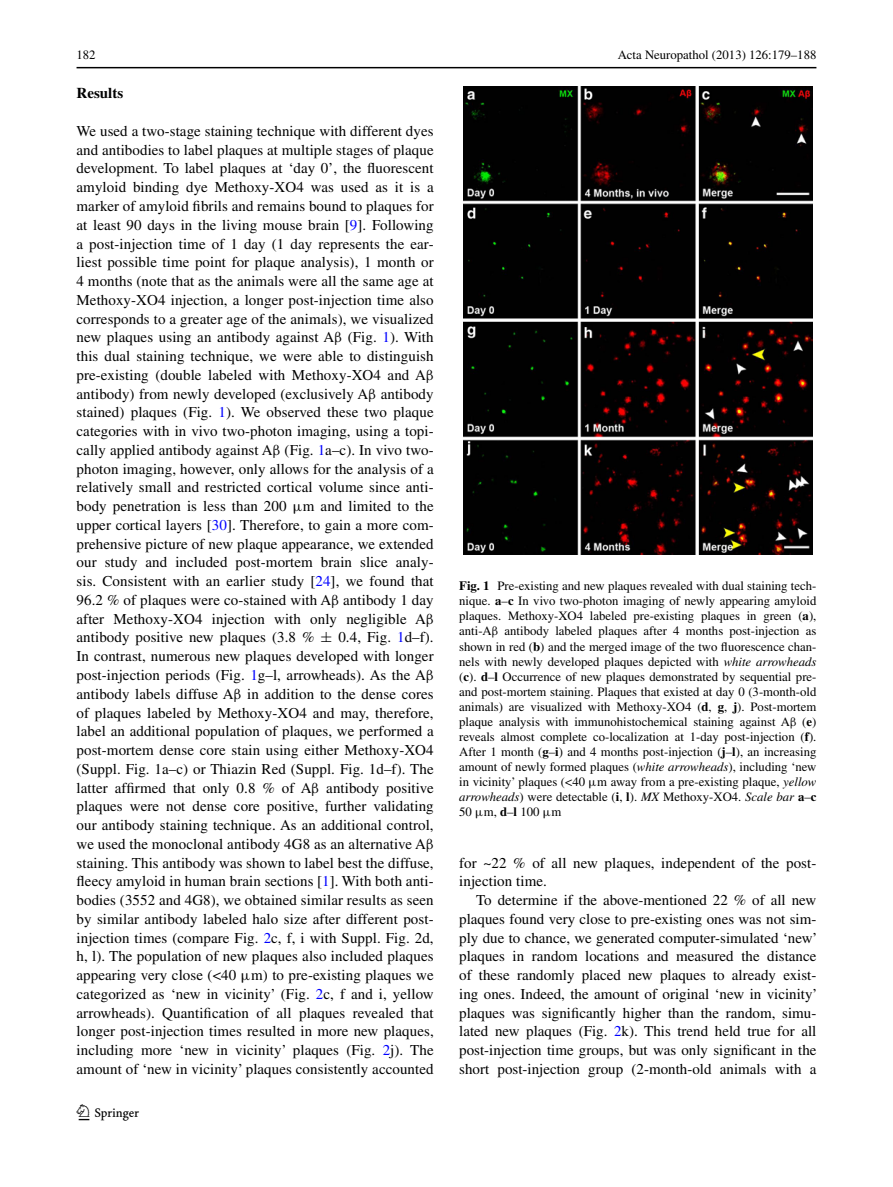
<style>
.page{position:relative;width:893px;height:1187px;background:#fff}
.page>*{position:absolute;margin:0;border:0;box-sizing:border-box;transform-origin:0 0}
.t1{font:22.5px "Springnew";color:#000}
.Para{font:15px/18.8px "Times";letter-spacing:.005em;color:#000;text-align:justify}
.Para-Indent{font:15px/18.8px "Times";color:#000;text-align:justify}
.Section1{font:700 15px "Times";color:#000}
.fig_p{font:12.75px/15px "Times";color:#000;text-align:justify}
.s1{color:#00f}
.s2{font-family:"MTGU"}
.s3{font-family:"MTSY"}
.s4{font-weight:700}
.s5{font-style:italic}
</style>
<div class="page">
<hr style="left:77px;top:67px;width:739px;height:1px;background:#000">
<div style="left:459px;top:87px;width:357px;height:468px;background:linear-gradient(to bottom,#fff,#fff)"></div>
<img style="left:463px;top:87px;width:349px;height:468px">
<p class="fig_p" style="left:77px;top:48px;width:21px">182</p>
<p class="fig_p" style="left:618px;top:48px;width:200px">Acta Neuropathol (2013) 126:179–188</p>
<p class="Section1" style="left:77px;top:84px;width:48px">Results</p>
<p class="Para" style="left:77px;top:121px;width:359px">We used a two-stage staining technique with different dyes and antibodies to label plaques at multiple stages of plaque development. To label plaques at ‘day 0’, the fluorescent amyloid binding dye Methoxy-XO4 was used as it is a marker of amyloid fibrils and remains bound to plaques for at least 90 days in the living mouse brain [<span class="s1">9</span>]. Following a post-injection time of 1 day (1 day represents the ear&shy;liest possible time point for plaque analysis), 1 month or 4 months (note that as the animals were all the same age at Methoxy-XO4 injection, a longer post-injection time also corresponds to a greater age of the animals), we visualized new plaques using an antibody against A<span class="s2">β</span> (Fig. <span class="s1">1</span>). With this dual staining technique, we were able to distinguish pre-existing (double labeled with Methoxy-XO4 and A<span class="s2">β </span>antibody) from newly developed (exclusively A<span class="s2">β</span> antibody stained) plaques (Fig. <span class="s1">1</span>). We observed these two plaque categories with in vivo two-photon imaging, using a topi&shy;cally applied antibody against A<span class="s2">β</span> (Fig. <span class="s1">1</span>a–c). In vivo two&shy;photon imaging, however, only allows for the analysis of a relatively small and restricted cortical volume since anti&shy;body penetration is less than 200 <span class="s2">μ</span>m and limited to the upper cortical layers [<span class="s1">30</span>]. Therefore, to gain a more com&shy;prehensive picture of new plaque appearance, we extended our study and included post-mortem brain slice analy&shy;sis. Consistent with an earlier study [<span class="s1">24</span>], we found that 96.2 % of plaques were co-stained with A<span class="s2">β</span> antibody 1 day after Methoxy-XO4 injection with only negligible A<span class="s2">β </span>antibody positive new plaques (3.8 % <span class="s3">±</span> 0.4, Fig. <span class="s1">1</span>d–f).<br>In contrast, numerous new plaques developed with longer post-injection periods (Fig. <span class="s1">1</span>g–l, arrowheads). As the A<span class="s2">β </span>antibody labels diffuse A<span class="s2">β</span> in addition to the dense cores of plaques labeled by Methoxy-XO4 and may, therefore, label an additional population of plaques, we performed a post-mortem dense core stain using either Methoxy-XO4 (Suppl. Fig. 1a–c) or Thiazin Red (Suppl. Fig. 1d–f). The latter affirmed that only 0.8 % of A<span class="s2">β</span> antibody positive plaques were not dense core positive, further validating our antibody staining technique. As an additional control, we used the monoclonal antibody 4G8 as an alternative A<span class="s2">β </span>staining. This antibody was shown to label best the diffuse, fleecy amyloid in human brain sections [<span class="s1">1</span>]. With both anti&shy;bodies (3552 and 4G8), we obtained similar results as seen by similar antibody labeled halo size after different post&shy;injection times (compare Fig. <span class="s1">2</span>c, f, i with Suppl. Fig. 2d, h, l). The population of new plaques also included plaques appearing very close (&lt;40 <span class="s2">μ</span>m) to pre-existing plaques we categorized as ‘new in vicinity’ (Fig. <span class="s1">2</span>c, f and i, yellow arrowheads). Quantification of all plaques revealed that longer post-injection times resulted in more new plaques, including more ‘new in vicinity’ plaques (Fig. <span class="s1">2</span>j). The amount of ‘new in vicinity’ plaques consistently accounted</p>
<h1 class="t1" style="left:79px;top:1104px;width:62px">1 3</h1>
<p class="fig_p" style="left:459px;top:578px;width:359px"><span class="s4">Fig. 1</span> Pre-existing and new plaques revealed with dual staining tech&shy;nique. <span class="s4">a</span>–<span class="s4">c</span> In vivo two-photon imaging of newly appearing amyloid plaques. Methoxy-XO4 labeled pre-existing plaques in green (<span class="s4">a</span>), anti-A<span class="s2">β</span> antibody labeled plaques after 4 months post-injection as shown in red (<span class="s4">b</span>) and the merged image of the two fluorescence chan&shy;nels with newly developed plaques depicted with <span class="s5">white arrowheads </span>(<span class="s4">c</span>). <span class="s4">d</span>–<span class="s4">l</span> Occurrence of new plaques demonstrated by sequential pre&shy;and post-mortem staining. Plaques that existed at day 0 (3-month-old animals) are visualized with Methoxy-XO4 (<span class="s4">d</span>, <span class="s4">g</span>, <span class="s4">j</span>). Post-mortem plaque analysis with immunohistochemical staining against A<span class="s2">β</span> (<span class="s4">e</span>) reveals almost complete co-localization at 1-day post-injection (<span class="s4">f</span>).<br>After 1 month (<span class="s4">g</span>–<span class="s4">i</span>) and 4 months post-injection (<span class="s4">j</span>–<span class="s4">l</span>), an increasing amount of newly formed plaques (<span class="s5">white arrowheads</span>), including ‘new in vicinity’ plaques (&lt;40 <span class="s2">μ</span>m away from a pre-existing plaque, <span class="s5">yellow arrowheads</span>) were detectable (<span class="s4">i</span>, <span class="s4">l</span>). <span class="s5">MX</span> Methoxy-XO4. <span class="s5">Scale bar</span> <span class="s4">a</span>–<span class="s4">c </span>50 <span class="s2">μ</span>m, <span class="s4">d</span>–<span class="s4">l</span> 100 <span class="s2">μ</span>m</p>
<p class="Para" style="left:459px;top:853px;width:359px">for ~22 % of all new plaques, independent of the post&shy;injection time.</p>
<p class="Para-Indent" style="left:459px;top:890px;width:360px;text-indent:17px">To determine if the above-mentioned 22 % of all new plaques found very close to pre-existing ones was not sim&shy;ply due to chance, we generated computer-simulated ‘new’ plaques in random locations and measured the distance of these randomly placed new plaques to already exist&shy;ing ones. Indeed, the amount of original ‘new in vicinity’ plaques was significantly higher than the random, simu&shy;lated new plaques (Fig. <span class="s1">2</span>k). This trend held true for all post-injection time groups, but was only significant in the short post-injection group (2-month-old animals with a</p>
</div>
